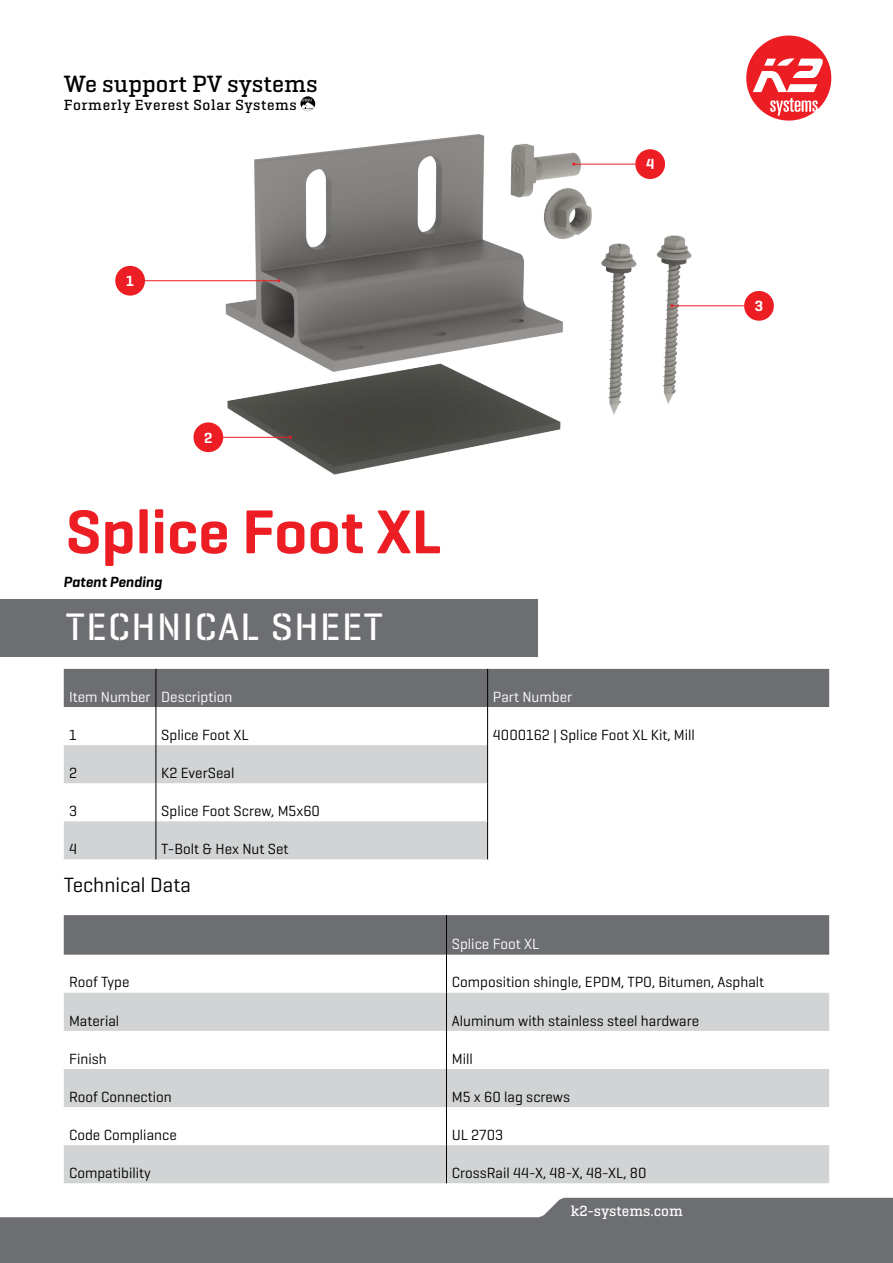
<style>
.page{position:relative;width:893px;height:1263px;background:#fff}
.page>*{position:absolute;margin:0;border:0;box-sizing:border-box;transform-origin:0 0}
.t1{font:600 63px "K2 Geogrotesque";color:#ed1d24}
.t2{font:500 39px "K2 Geogrotesque Stencil B";letter-spacing:.04em;color:#fff}
.t3{font:500 24px "K2 Geogrotesque Slab";color:#000}
.t4{font:21px "K2 Geogrotesque";color:#000}
.t5{font:15px "K2 Geogrotesque";color:#000}
.t6{font:15px "K2 Geogrotesque";color:#fff}
.t7{font:500 15px "K2 Geogrotesque Slab";letter-spacing:.04em;color:#000}
.t8{font:500 15px "K2 Geogrotesque Slab";color:#fff}
.t9{font:italic 600 15px "K2 Geogrotesque";color:#000}
.t10{font:600 15px "K2 Geogrotesque";color:#fff}
</style>
<div class="page">
<svg style="left:0;top:1198px;width:893px;height:65px;fill:#6d6e71"></svg>
<svg style="left:746px;top:36px;width:85px;height:85px"></svg>
<svg style="left:300px;top:96px;width:15px;height:15px"></svg>
<img style="left:115px;top:113px;width:659px;height:362px">
<div style="left:0;top:599px;width:538px;height:57px;background:#6d6e71"></div>
<div style="left:115px;top:266px;width:30px;height:30px;background:#ed1d24;border-radius:50%"></div>
<hr style="left:136px;top:280px;width:143px;height:1px;background:#ed1d24">
<div style="left:744px;top:291px;width:30px;height:30px;background:#ed1d24;border-radius:50%"></div>
<hr style="left:672px;top:305px;width:72px;height:1px;background:#ed1d24">
<div style="left:64px;top:669px;width:765px;height:38px;background:#6d6e71"></div>
<svg style="left:64px;top:745px;width:423px;height:114px;fill:#d1d3d4"></svg>
<hr style="left:156px;top:669px;width:1px;height:38px;background:#000">
<hr style="left:487px;top:669px;width:1px;height:38px;background:#000">
<hr style="left:156px;top:707px;width:1px;height:38px;background:#000">
<hr style="left:487px;top:707px;width:1px;height:38px;background:#000">
<hr style="left:156px;top:745px;width:1px;height:38px;background:#000">
<hr style="left:487px;top:745px;width:1px;height:38px;background:#000">
<hr style="left:156px;top:783px;width:1px;height:38px;background:#000">
<hr style="left:487px;top:783px;width:1px;height:38px;background:#000">
<hr style="left:156px;top:821px;width:1px;height:38px;background:#000">
<hr style="left:487px;top:821px;width:1px;height:38px;background:#000">
<div style="left:64px;top:915px;width:765px;height:40px;background:#6d6e71"></div>
<svg style="left:64px;top:993px;width:765px;height:190px;fill:#d1d3d4"></svg>
<hr style="left:446px;top:915px;width:1px;height:40px;background:#000">
<hr style="left:446px;top:955px;width:1px;height:38px;background:#000">
<hr style="left:446px;top:993px;width:1px;height:38px;background:#000">
<hr style="left:446px;top:1031px;width:1px;height:38px;background:#000">
<hr style="left:446px;top:1069px;width:1px;height:38px;background:#000">
<hr style="left:446px;top:1107px;width:1px;height:38px;background:#000">
<hr style="left:446px;top:1145px;width:1px;height:38px;background:#000">
<div style="left:635px;top:149px;width:30px;height:30px;background:#ed1d24;border-radius:50%"></div>
<hr style="left:574px;top:164px;width:61px;height:1px;background:#ed1d24">
<div style="left:193px;top:422px;width:30px;height:30px;background:#ed1d24;border-radius:50%"></div>
<hr style="left:218px;top:437px;width:73px;height:1px;background:#ed1d24">
<h3 class="t3" style="left:64px;top:69px;width:255px">We support PV systems</h3>
<p class="t7" style="left:64px;top:96px;width:235px">Formerly Everest Solar Systems</p>
<p class="t10" style="left:126px;top:271px;width:9px">1</p>
<p class="t10" style="left:204px;top:428px;width:10px">2</p>
<h1 class="t1" style="left:66px;top:493px;width:376px">Splice Foot XL</h1>
<p class="t9" style="left:64px;top:573px;width:100px">Patent Pending</p>
<h2 class="t2" style="left:66px;top:603px;width:318px">TECHNICAL SHEET</h2>
<p class="t10" style="left:646px;top:155px;width:10px">4</p>
<p class="t6" style="left:69px;top:687px;width:165px">Item Number Description</p>
<p class="t6" style="left:493px;top:687px;width:81px">Part Number</p>
<p class="t5" style="left:69px;top:725px;width:9px">1</p>
<p class="t5" style="left:161px;top:725px;width:89px">Splice Foot XL</p>
<p class="t5" style="left:493px;top:725px;width:203px">4000162 | Splice Foot XL Kit, Mill</p>
<p class="t5" style="left:69px;top:763px;width:10px">2</p>
<p class="t5" style="left:161px;top:763px;width:75px">K2 EverSeal</p>
<p class="t5" style="left:69px;top:801px;width:10px">3</p>
<p class="t5" style="left:161px;top:801px;width:160px">Splice Foot Screw, M5x60</p>
<p class="t5" style="left:69px;top:840px;width:9px">4</p>
<p class="t5" style="left:161px;top:840px;width:129px">T-Bolt &amp; Hex Nut Set</p>
<h3 class="t4" style="left:64px;top:872px;width:129px">Technical Data</h3>
<p class="t6" style="left:452px;top:935px;width:89px">Splice Foot XL</p>
<p class="t10" style="left:755px;top:297px;width:10px">3</p>
<p class="t5" style="left:69px;top:973px;width:62px">Roof Type</p>
<p class="t5" style="left:452px;top:973px;width:314px">Composition shingle, EPDM, TPO, Bitumen, Asphalt</p>
<p class="t5" style="left:69px;top:1011px;width:52px">Material</p>
<p class="t5" style="left:452px;top:1011px;width:249px">Aluminum with stainless steel hardware</p>
<p class="t5" style="left:69px;top:1049px;width:39px">Finish</p>
<p class="t5" style="left:452px;top:1049px;width:22px">Mill</p>
<p class="t5" style="left:69px;top:1087px;width:104px">Roof Connection</p>
<p class="t5" style="left:452px;top:1087px;width:120px">M5 x 60 lag screws</p>
<p class="t5" style="left:69px;top:1125px;width:109px">Code Compliance</p>
<p class="t5" style="left:452px;top:1125px;width:53px">UL 2703</p>
<p class="t5" style="left:69px;top:1163px;width:83px">Compatibility</p>
<p class="t5" style="left:452px;top:1163px;width:196px">CrossRail 44-X, 48-X, 48-XL, 80</p>
<p class="t8" style="left:571px;top:1201px;width:113px">k2-systems.com</p>
</div>
